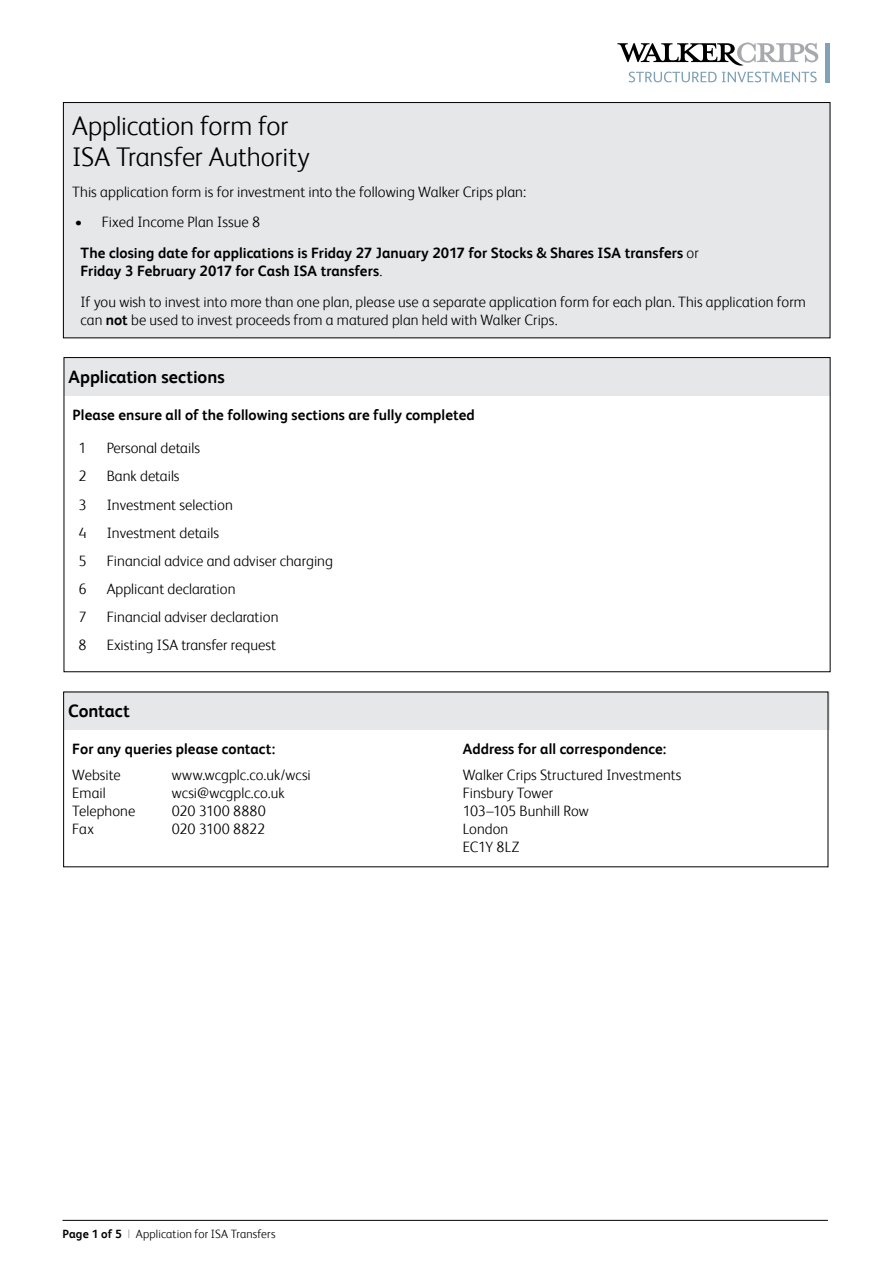
<style>
.page{position:relative;width:893px;height:1263px;background:#fff}
.page>*{position:absolute;margin:0;border:0;box-sizing:border-box;transform-origin:0 0}
.t1{font:300 27px/31.2px "FS Albert";letter-spacing:-.005em;color:#000}
.t2{font:700 18px "FS Albert";letter-spacing:-.005em;color:#000}
.t3{font:300 15px/18px "FS Albert";color:#000}
.t4{font:700 15px/30.8px "FS Albert";letter-spacing:.005em;color:#000}
.t5{font:300 12px "FS Albert";letter-spacing:.015em;color:#000}
.s1{font-weight:300}
.s2{font-weight:700}
.s3{color:#939598}
</style>
<div class="page">
<hr style="left:62px;top:1220px;width:766px;height:1px;background:#000">
<svg style="left:617px;top:43px;width:201px;height:23px"></svg>
<svg style="left:629px;top:72px;width:188px;height:10px"></svg>
<div style="left:825px;top:43px;width:5px;height:39px;background:#80a1b6"></div>
<div style="left:63px;top:103px;width:767px;height:235px;background:#e6e7e8"></div>
<div style="left:63px;top:102px;width:767px;height:236px;border:1px solid #000"></div>
<div style="left:64px;top:357px;width:766px;height:39px;background:#e6e7e8"></div>
<div style="left:64px;top:692px;width:765px;height:38px;background:#e6e7e8"></div>
<h1 class="t1" style="left:72px;top:110px;width:239px">Application form for<br>ISA Transfer Authority</h1>
<p class="t3" style="left:72px;top:182px;width:455px">This application form is for investment into the following Walker Crips plan:</p>
<p class="t4" style="left:81px;top:207px;width:620px;text-indent:-6px"><span class="s1">• Fixed Income Plan Issue 8<br></span>The closing date for applications is Friday 27 January 2017 for Stocks &amp; Shares ISA transfers <span class="s1">or</span></p>
<p class="t3" style="left:81px;top:256px;width:727px;line-height:30.8px"><span class="s2">Friday 3 February 2017 for Cash ISA transfers</span>.<br>If you wish to invest into more than one plan, please use a separate application form for each plan. This application form</p>
<p class="t3" style="left:81px;top:311px;width:478px">can <span class="s2">not</span> be used to invest proceeds from a matured plan held with Walker Crips.</p>
<p class="t2" style="left:69px;top:366px;width:158px">Application sections</p>
<p class="t4" style="left:73px;top:399px;width:404px">Please ensure all of the following sections are fully completed</p>
<p class="t3" style="left:79px;top:439px;width:10px">1</p>
<p class="t3" style="left:107px;top:439px;width:95px">Personal details</p>
<p class="t3" style="left:79px;top:467px;width:10px">2</p>
<p class="t3" style="left:107px;top:467px;width:74px">Bank details</p>
<p class="t3" style="left:79px;top:495px;width:10px">3</p>
<p class="t3" style="left:107px;top:495px;width:128px">Investment selection</p>
<p class="t3" style="left:79px;top:523px;width:10px">4</p>
<p class="t3" style="left:107px;top:523px;width:114px">Investment details</p>
<p class="t3" style="left:79px;top:551px;width:10px">5</p>
<p class="t3" style="left:107px;top:551px;width:228px">Financial advice and adviser charging</p>
<p class="t3" style="left:79px;top:580px;width:10px">6</p>
<p class="t3" style="left:107px;top:580px;width:130px">Applicant declaration</p>
<p class="t3" style="left:79px;top:608px;width:10px">7</p>
<p class="t3" style="left:107px;top:608px;width:173px">Financial adviser declaration</p>
<p class="t3" style="left:79px;top:636px;width:10px">8</p>
<p class="t3" style="left:107px;top:636px;width:171px">Existing ISA transfer request</p>
<p class="t2" style="left:68px;top:701px;width:63px">Contact</p>
<p class="t4" style="left:72px;top:733px;width:204px">For any queries please contact:</p>
<p class="t3" style="left:72px;top:766px;width:50px">Website</p>
<p class="t3" style="left:172px;top:766px;width:141px">www.wcgplc.co.uk/wcsi</p>
<p class="t3" style="left:72px;top:784px;width:35px">Email</p>
<p class="t3" style="left:172px;top:784px;width:114px">wcsi@wcgplc.co.uk</p>
<p class="t3" style="left:72px;top:802px;width:65px">Telephone</p>
<p class="t3" style="left:172px;top:802px;width:95px">020 3100 8880</p>
<p class="t3" style="left:72px;top:820px;width:23px">Fax</p>
<p class="t3" style="left:172px;top:820px;width:95px">020 3100 8822</p>
<p class="t5" style="left:62px;top:1226px;width:214px"><span class="s2">Page 1 of 5</span> <span class="s3">|</span> Application for ISA Transfers</p>
<p class="t4" style="left:463px;top:733px;width:205px">Address for all correspondence:</p>
<p class="t3" style="left:463px;top:766px;width:220px">Walker Crips Structured Investments<br>Finsbury Tower<br>103–105 Bunhill Row<br>London<br>EC1Y 8LZ</p>
</div>
